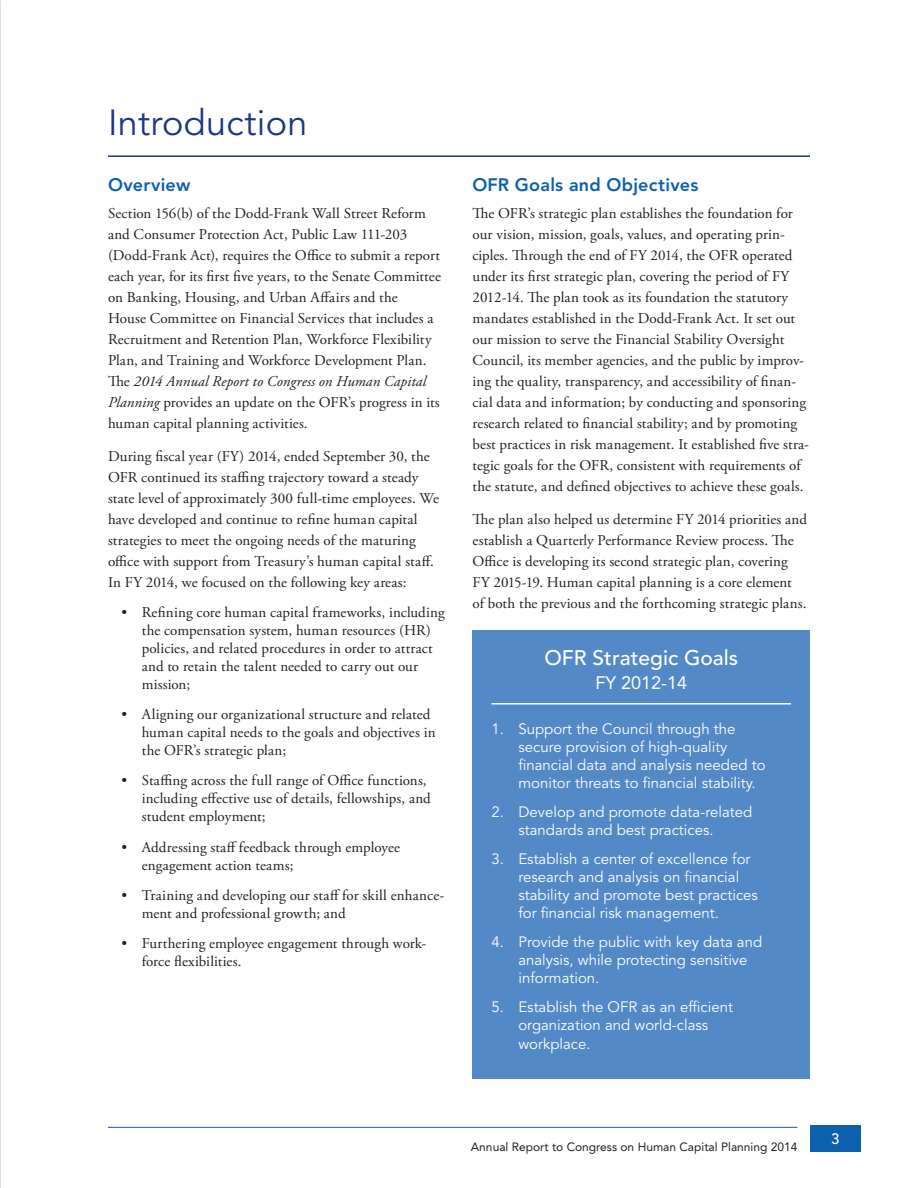
<style>
.page{position:relative;width:918px;height:1188px;background:#fff}
.page>*{position:absolute;margin:0;border:0;box-sizing:border-box;transform-origin:0 0}
.Chapter_HEADING{font:36px "Avenir LT Std";letter-spacing:.01em;color:#1c3685}
.box_title{font:500 21px "Avenir LT Std";color:#fff}
._2_HEADING{font:800 18px "Avenir LT Std";letter-spacing:.015em;color:#0d60ae}
.box_title-2{font:18px "Avenir LT Std";color:#fff}
.BODY{font:15px/21px "Adobe Garamond Pro";letter-spacing:.01em;color:#231f20}
.t1{font:15px/18px "Avenir LT Std";color:#fff}
.t2{font:500 15px "Avenir LT Std";color:#fff}
.t3{font:12px "Avenir LT Std";color:#231f20}
.s1{font-style:italic}
</style>
<div class="page">
<hr style="left:108px;top:1127px;width:690px;height:1px;background:#0d60ae">
<div style="left:810px;top:1125px;width:51px;height:27px;background:#0d60ae"></div>
<hr style="left:108px;top:155px;width:702px;height:2px;background:#1c3685">
<div style="left:472px;top:631px;width:338px;height:448px;background:#5389c7"></div>
<hr style="left:491px;top:703px;width:300px;height:1px;background:#fff">
<p class="Chapter_HEADING" style="left:108px;top:102px;width:201px">Introduction</p>
<p class="_2_HEADING" style="left:108px;top:175px;width:84px">Overview</p>
<p class="BODY" style="left:108px;top:203px;width:334px">Section 156(b) of the Dodd-Frank Wall Street Reform and Consumer Protection Act, Public Law 111-203 (Dodd-Frank Act), requires the Office to submit a report each year, for its first five years, to the Senate Committee on Banking, Housing, and Urban Affairs and the<br>House Committee on Financial Services that includes a Recruitment and Retention Plan, Workforce Flexibility Plan, and Training and Workforce Development Plan.<br>The <span class="s1">2014 Annual Report to Congress on Human Capital Planning</span> provides an update on the OFR’s progress in its human capital planning activities.</p>
<p class="BODY" style="left:108px;top:446px;width:333px">During fiscal year (FY) 2014, ended September 30, the OFR continued its staffing trajectory toward a steady state level of approximately 300 full-time employees. We have developed and continue to refine human capital strategies to meet the ongoing needs of the maturing office with support from Treasury’s human capital staff.<br>In FY 2014, we focused on the following key areas:</p>
<p class="BODY" style="left:142px;top:604px;width:305px;line-height:18px;text-indent:-20px">• Refining core human capital frameworks, including the compensation system, human resources (HR) policies, and related procedures in order to attract and to retain the talent needed to carry out our mission;</p>
<p class="BODY" style="left:142px;top:706px;width:295px;line-height:18px;text-indent:-20px">• Aligning our organizational structure and related human capital needs to the goals and objectives in the OFR’s strategic plan;</p>
<p class="BODY" style="left:142px;top:772px;width:291px;line-height:18px;text-indent:-20px">• Staffing across the full range of Office functions, including effective use of details, fellowships, and student employment;</p>
<p class="BODY" style="left:142px;top:838px;width:260px;line-height:18px;text-indent:-20px">• Addressing staff feedback through employee engagement action teams;</p>
<p class="BODY" style="left:142px;top:887px;width:304px;line-height:18px;text-indent:-20px">• Training and developing our staff for skill enhance&shy;ment and professional growth; and</p>
<p class="BODY" style="left:142px;top:935px;width:286px;line-height:18px;text-indent:-20px">• Furthering employee engagement through work&shy;force flexibilities.</p>
<p class="_2_HEADING" style="left:472px;top:175px;width:227px">OFR Goals and Objectives</p>
<p class="BODY" style="left:472px;top:203px;width:338px">The OFR’s strategic plan establishes the foundation for our vision, mission, goals, values, and operating prin&shy;ciples. Through the end of FY 2014, the OFR operated under its first strategic plan, covering the period of FY 2012-14. The plan took as its foundation the statutory mandates established in the Dodd-Frank Act. It set out our mission to serve the Financial Stability Oversight Council, its member agencies, and the public by improv&shy;ing the quality, transparency, and accessibility of finan&shy;cial data and information; by conducting and sponsoring research related to financial stability; and by promoting best practices in risk management. It established five stra&shy;tegic goals for the OFR, consistent with requirements of the statute, and defined objectives to achieve these goals.</p>
<p class="BODY" style="left:472px;top:509px;width:336px">The plan also helped us determine FY 2014 priorities and establish a Quarterly Performance Review process. The Office is developing its second strategic plan, covering FY 2015-19. Human capital planning is a core element of both the previous and the forthcoming strategic plans.</p>
<p class="box_title" style="left:544px;top:646px;width:195px">OFR Strategic Goals</p>
<p class="box_title-2" style="left:595px;top:673px;width:93px">FY 2012-14</p>
<p class="t1" style="left:518px;top:721px;width:249px;text-indent:-27px">1. Support the Council through the secure provision of high-quality financial data and analysis needed to monitor threats to financial stability.</p>
<p class="t1" style="left:518px;top:804px;width:235px;text-indent:-27px">2. Develop and promote data-related standards and best practices.</p>
<p class="t1" style="left:518px;top:850px;width:241px;text-indent:-27px">3. Establish a center of excellence for research and analysis on financial stability and promote best practices for financial risk management.</p>
<p class="t1" style="left:518px;top:933px;width:245px;text-indent:-27px">4. Provide the public with key data and analysis, while protecting sensitive information.</p>
<p class="t1" style="left:491px;top:998px;width:243px;text-align:center">5. Establish the OFR as an efficient organization and world-class</p>
<p class="t1" style="left:518px;top:1035px;width:74px">workplace.</p>
<p class="t3" style="left:471px;top:1139px;width:328px">Annual Report to Congress on Human Capital Planning 2014</p>
<p class="t2" style="left:831px;top:1130px;width:10px">3</p>
</div>
